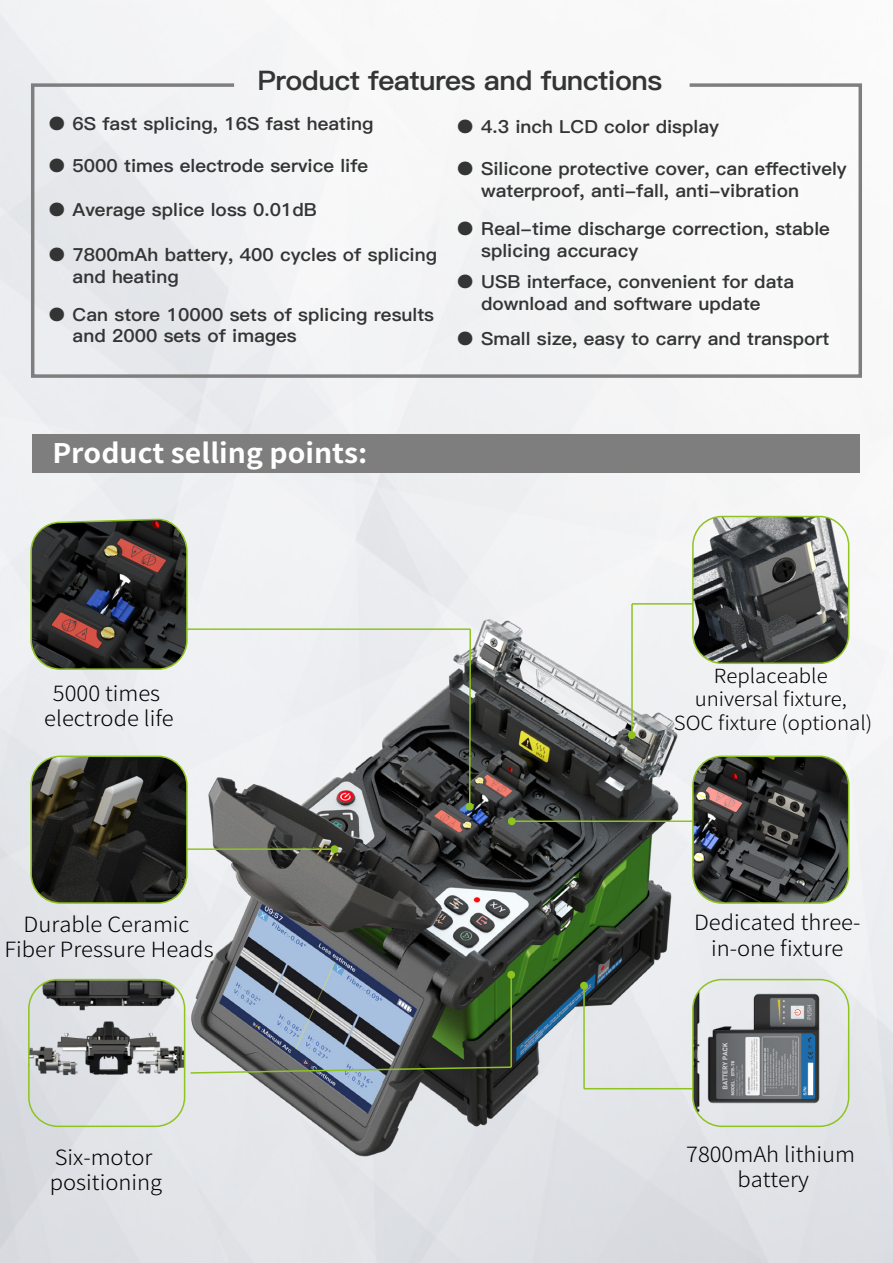
<style>
.page{position:relative;width:893px;height:1263px;background:#fff}
.page>*{position:absolute;margin:0;border:0;box-sizing:border-box;transform-origin:0 0}
.t1{font:27px "Ping Fang SC Heavy";letter-spacing:-.02em;color:#333535;scale:1.05 1}
.t2{font:700 27px "Noto Sans CJK";color:#fff;scale:1.05 1}
.t3{font:300 21px/25.2px "Noto Sans CJK";color:#000;text-align:center;scale:1.05 1}
.t4{font:300 19.5px/23.4px "Noto Sans CJK";color:#000;text-align:center;scale:1.05 1}
.t5{font:18px/21.6px "Ping Fang SC Heavy";color:#333535;scale:1.05 1}
</style>
<div class="page">
<img style="left:0;top:555px;width:893px;height:625px">
<img style="left:0;top:279px;width:110px;height:705px">
<svg style="left:29px;top:82px;width:835px;height:298px"></svg>
<div style="left:33px;top:434px;width:827px;height:38px;background:#7e7e7f"></div>
<hr style="left:631px;top:604px;width:2px;height:128px;background:#8fc31f">
<hr style="left:176px;top:628px;width:294px;height:2px;background:#8fc31f">
<hr style="left:183px;top:848px;width:150px;height:2px;background:#8fc31f">
<hr style="left:583px;top:984px;width:2px;height:105px;background:#8fc31f">
<hr style="left:511px;top:820px;width:242px;height:2px;background:#8fc31f">
<hr style="left:632px;top:603px;width:61px;height:2px;background:#8fc31f">
<div style="left:508px;top:817px;width:8px;height:8px;background:#8fc31f;border-radius:50%"></div>
<div style="left:580px;top:982px;width:8px;height:7px;background:#8fc31f;border-radius:50%"></div>
<div style="left:331px;top:845px;width:7px;height:8px;background:#8fc31f;border-radius:50%"></div>
<div style="left:466px;top:803px;width:8px;height:7px;background:#8fc31f;border-radius:50%"></div>
<div style="left:628px;top:731px;width:8px;height:8px;background:#8fc31f;border-radius:50%"></div>
<img style="left:693px;top:756px;width:156px;height:147px">
<div style="left:692px;top:755px;width:157px;height:149px;border:2px solid #8fc31f;border-radius:29px"></div>
<img style="left:693px;top:979px;width:156px;height:147px">
<div style="left:692px;top:979px;width:157px;height:148px;border:2px solid #8fc31f;border-radius:29px"></div>
<svg style="left:30px;top:518px;width:158px;height:153px"></svg>
<img style="left:31px;top:756px;width:156px;height:147px">
<div style="left:30px;top:755px;width:158px;height:149px;border:2px solid #8fc31f;border-radius:29px"></div>
<hr style="left:584px;top:1088px;width:109px;height:1px;background:#8fc31f">
<img style="left:693px;top:516px;width:156px;height:147px">
<div style="left:692px;top:516px;width:157px;height:148px;border:2px solid #8fc31f;border-radius:29px"></div>
<svg style="left:189px;top:1066px;width:324px;height:8px"></svg>
<hr style="left:510px;top:975px;width:2px;height:92px;background:#8fc31f">
<div style="left:507px;top:971px;width:8px;height:8px;background:#8fc31f;border-radius:50%"></div>
<img style="left:29px;top:980px;width:156px;height:139px">
<div style="left:28px;top:979px;width:157px;height:148px;border:2px solid #8fc31f;border-radius:29px"></div>
<svg style="left:468px;top:628px;width:4px;height:176px"></svg>
<h1 class="t1" style="left:257px;top:65px;width:387px">Product features and functions</h1>
<p class="t5" style="left:47px;top:114px;width:312px">● 6S fast splicing, 16S fast heating</p>
<p class="t5" style="left:47px;top:155px;width:307px">● 5000 times electrode service life</p>
<p class="t5" style="left:456px;top:117px;width:252px">● 4.3 inch LCD color display</p>
<p class="t5" style="left:481px;top:158px;width:350px;text-indent:-25px">● Silicone protective cover, can effectively waterproof, anti-fall, anti-vibration</p>
<p class="t5" style="left:481px;top:218px;width:334px;text-indent:-25px">● Real-time discharge correction, stable splicing accuracy</p>
<p class="t5" style="left:47px;top:199px;width:258px">● Average splice loss 0.01dB</p>
<p class="t5" style="left:73px;top:245px;width:349px;text-indent:-25px">● 7800mAh battery, 400 cycles of splicing and heating</p>
<p class="t5" style="left:456px;top:272px;width:324px;text-align:center">● USB interface, convenient for data download and software update</p>
<p class="t5" style="left:73px;top:304px;width:346px;text-indent:-25px">● Can store 10000 sets of splicing results and 2000 sets of images</p>
<p class="t5" style="left:456px;top:328px;width:357px">● Small size, easy to carry and transport</p>
<h1 class="t2" style="left:52px;top:438px;width:302px">Product selling points:</h1>
<p class="t3" style="left:44px;top:681px;width:125px">5000 times electrode life</p>
<p class="t3" style="left:4px;top:912px;width:201px">Durable Ceramic<br>Fiber Pressure Heads</p>
<p class="t3" style="left:50px;top:1145px;width:109px;text-align:left">Six-motor positioning</p>
<p class="t4" style="left:674px;top:664px;width:190px">Replaceable universal fixture,<br>SOC fixture (optional)</p>
<p class="t3" style="left:694px;top:910px;width:160px">Dedicated three&shy;in-one fixture</p>
<p class="t3" style="left:686px;top:1142px;width:162px">7800mAh lithium battery</p>
</div>
